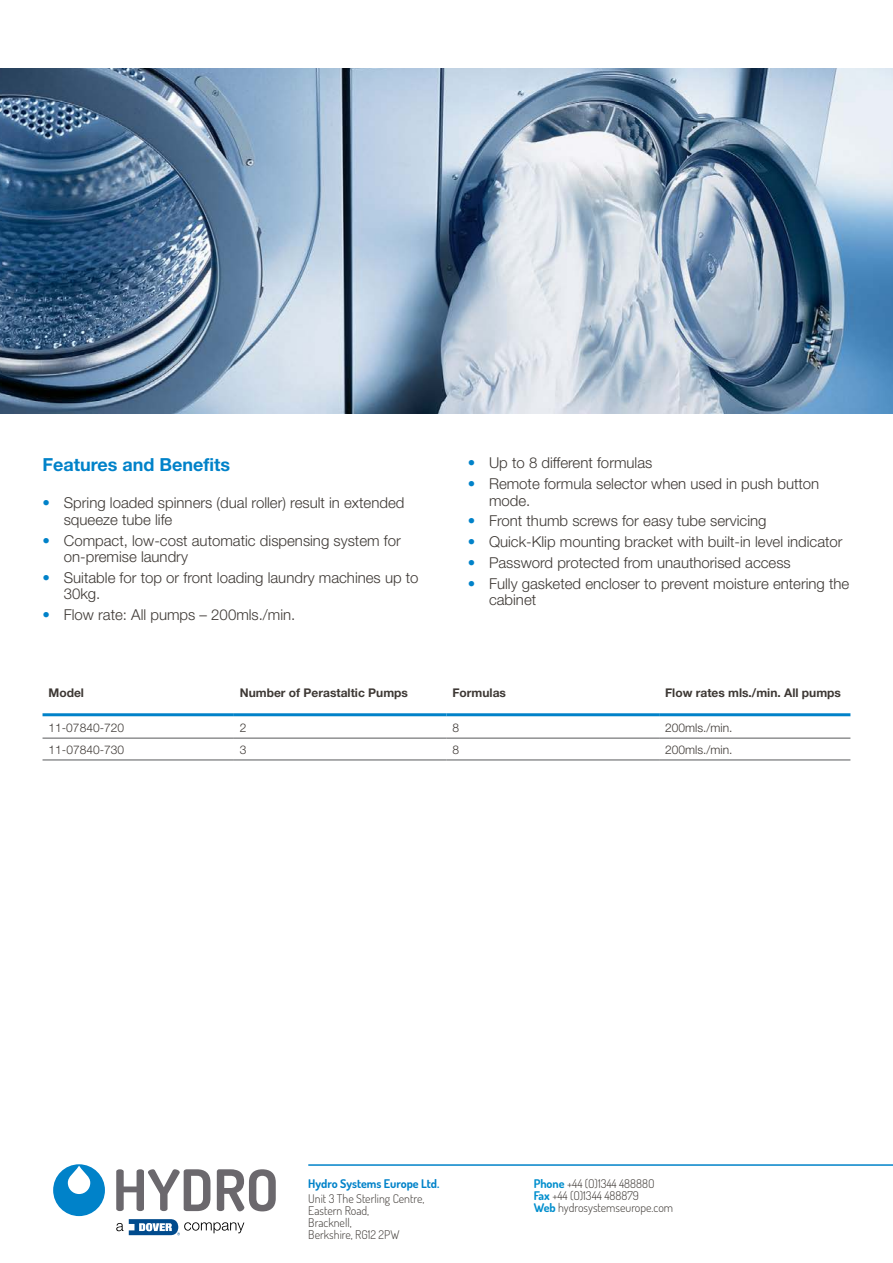
<style>
.page{position:relative;width:893px;height:1263px;background:#fff}
.page>*{position:absolute;margin:0;border:0;box-sizing:border-box;transform-origin:0 0}
.t1{font:700 18px "Helvetica Neue";color:#0082c9}
.t2{font:300 15px/16.5px "Helvetica Neue";color:#3e3935}
.t3{font:300 12px/12px "Dosis";color:#3e3935}
.t4{font:700 12px "Helvetica Neue";color:#3e3935}
.t5{font:300 12px "Helvetica Neue";color:#3e3935}
.t6{font:700 12px "Dosis";color:#0082c9}
.s1{color:#0082c9}
.s2{font-weight:700;color:#008ecd}
</style>
<div class="page">
<svg style="left:116px;top:1169px;width:94px;height:42px"></svg>
<svg style="left:217px;top:1169px;width:59px;height:42px"></svg>
<svg style="left:116px;top:1219px;width:128px;height:16px"></svg>
<div style="left:53px;top:1164px;width:52px;height:52px;background:#0082c9;border-radius:50%"></div>
<svg style="left:68px;top:1166px;width:22px;height:28px"></svg>
<hr style="left:308px;top:1164px;width:585px;height:2px;background:#0082c9">
<img style="left:0;top:68px;width:893px;height:346px">
<hr style="left:43px;top:738px;width:191px;height:1px;background:#58595b">
<hr style="left:234px;top:738px;width:212px;height:1px;background:#58595b">
<hr style="left:446px;top:738px;width:213px;height:1px;background:#58595b">
<hr style="left:659px;top:738px;width:191px;height:1px;background:#58595b">
<hr style="left:43px;top:759px;width:191px;height:1px;background:#58595b">
<hr style="left:234px;top:759px;width:212px;height:1px;background:#58595b">
<hr style="left:446px;top:759px;width:213px;height:1px;background:#58595b">
<hr style="left:659px;top:759px;width:191px;height:1px;background:#58595b">
<hr style="left:43px;top:713px;width:191px;height:3px;background:#0082c9">
<hr style="left:234px;top:713px;width:212px;height:3px;background:#0082c9">
<hr style="left:446px;top:713px;width:213px;height:3px;background:#0082c9">
<hr style="left:659px;top:713px;width:191px;height:3px;background:#0082c9">
<p class="t1" style="left:43px;top:453px;width:189px">Features and Benefits</p>
<p class="t2" style="left:64px;top:494px;width:342px;text-indent:-21px"><span class="s1">•</span> Spring loaded spinners (dual roller) result in extended squeeze tube life</p>
<p class="t2" style="left:64px;top:532px;width:338px;text-indent:-21px"><span class="s1">•</span> Compact, low-cost automatic dispensing system for on-premise laundry</p>
<p class="t2" style="left:64px;top:569px;width:356px;text-indent:-21px"><span class="s1">•</span> Suitable for top or front loading laundry machines up to<br>30kg.</p>
<p class="t2" style="left:43px;top:606px;width:254px"><span class="s1">•</span> Flow rate: All pumps – 200mls./min.</p>
<p class="t2" style="left:468px;top:454px;width:186px"><span class="s1">•</span> Up to 8 different formulas</p>
<p class="t2" style="left:489px;top:475px;width:332px;text-indent:-21px"><span class="s1">•</span> Remote formula selector when used in push button mode.</p>
<p class="t2" style="left:468px;top:512px;width:300px"><span class="s1">•</span> Front thumb screws for easy tube servicing</p>
<p class="t2" style="left:468px;top:533px;width:376px"><span class="s1">•</span> Quick-Klip mounting bracket with built-in level indicator</p>
<p class="t2" style="left:468px;top:554px;width:325px"><span class="s1">•</span> Password protected from unauthorised access</p>
<p class="t2" style="left:489px;top:575px;width:362px;text-indent:-21px"><span class="s1">•</span> Fully gasketed encloser to prevent moisture entering the cabinet</p>
<p class="t4" style="left:49px;top:685px;width:37px">Model</p>
<p class="t4" style="left:240px;top:685px;width:170px">Number of Perastaltic Pumps</p>
<p class="t4" style="left:452px;top:685px;width:55px">Formulas</p>
<p class="t4" style="left:665px;top:685px;width:177px">Flow rates mls./min. All pumps</p>
<p class="t5" style="left:49px;top:720px;width:77px">11-07840-720</p>
<p class="t5" style="left:240px;top:720px;width:8px">2</p>
<p class="t5" style="left:452px;top:720px;width:8px">8</p>
<p class="t5" style="left:665px;top:720px;width:69px">200mls./min.</p>
<p class="t5" style="left:49px;top:742px;width:77px">11-07840-730</p>
<p class="t5" style="left:240px;top:742px;width:8px">3</p>
<p class="t5" style="left:452px;top:742px;width:8px">8</p>
<p class="t5" style="left:665px;top:742px;width:69px">200mls./min.</p>
<p class="t6" style="left:308px;top:1176px;width:133px">Hydro Systems Europe Ltd.</p>
<p class="t3" style="left:308px;top:1192px;width:118px">Unit 3 The Sterling Centre,<br>Eastern Road,<br>Bracknell,<br>Berkshire, RG12 2PW</p>
<p class="t3" style="left:534px;top:1177px;width:141px"><span class="s2">Phone</span> +44 (O)1344 48888O<br><span class="s2">Fax</span> +44 (O)1344 488879<br><span class="s2">Web</span> hydrosystemseurope.com</p>
</div>
